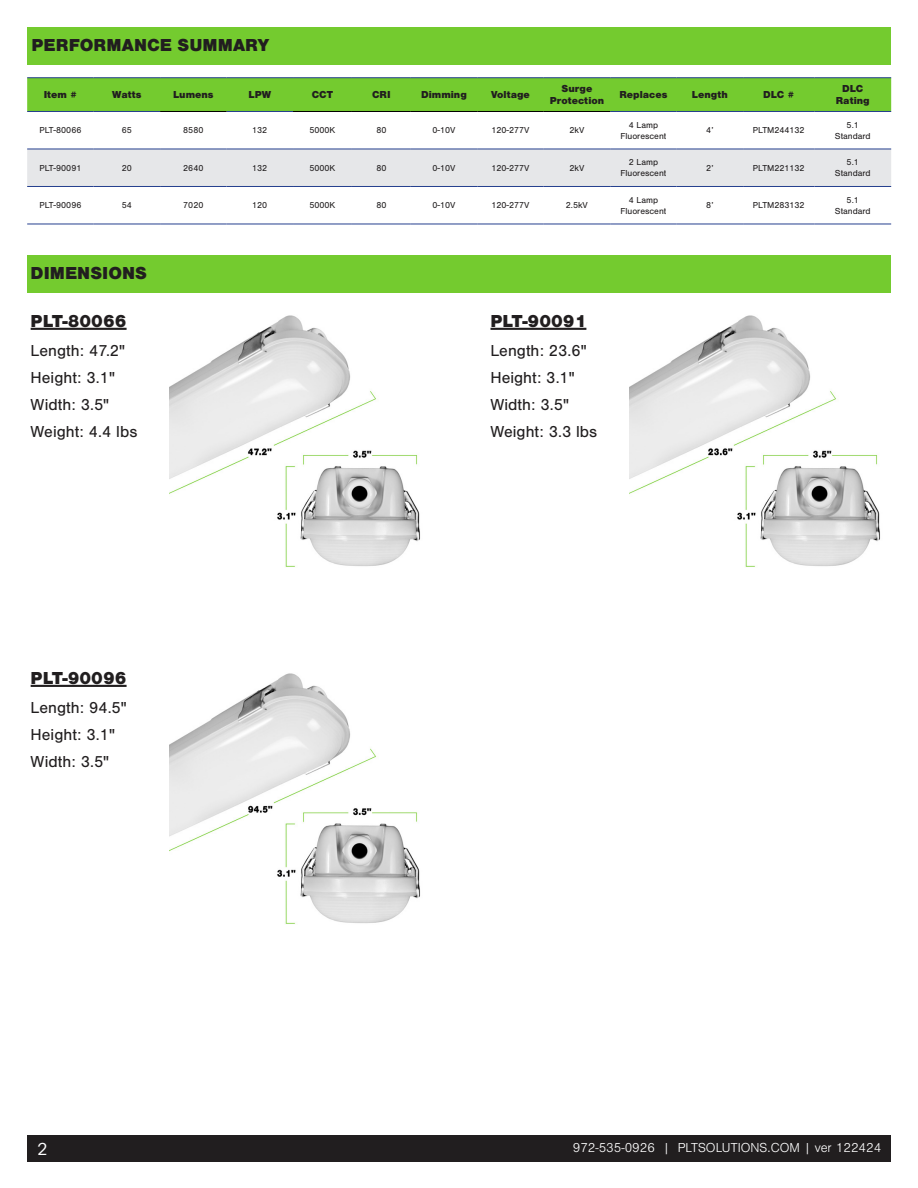
<style>
.page{position:relative;width:918px;height:1188px;background:#fff}
.page>*{position:absolute;margin:0;border:0;box-sizing:border-box;transform-origin:0 0}
.t1{font:900 18px "Nimbus San";color:#211e1f}
.t2{font:18px "Balto";color:#fff}
.PLT_Body{font:16.5px "Nimbus San";color:#211e1f}
.t3{font:300 13.5px "Nimbus San";color:#fff}
.t4{font:900 10.5px/12.6px "Nimbus San";color:#211e1f;text-align:center}
.t5{font:9px/10.8px "Nimbus San";color:#211e1f;text-align:center}
</style>
<div class="page">
<div style="left:27px;top:1135px;width:864px;height:27px;background:#211e1f"></div>
<div style="left:27px;top:78px;width:864px;height:33px;background:#74cb2f"></div>
<div style="left:27px;top:150px;width:864px;height:36px;background:#e6e7e9"></div>
<hr style="left:27px;top:149px;width:67px;height:1px;background:#253f8e">
<hr style="left:94px;top:149px;width:66px;height:1px;background:#253f8e">
<hr style="left:160px;top:149px;width:67px;height:1px;background:#253f8e">
<hr style="left:227px;top:149px;width:66px;height:1px;background:#253f8e">
<hr style="left:293px;top:149px;width:59px;height:1px;background:#253f8e">
<hr style="left:352px;top:149px;width:59px;height:1px;background:#253f8e">
<hr style="left:411px;top:149px;width:66px;height:1px;background:#253f8e">
<hr style="left:477px;top:149px;width:67px;height:1px;background:#253f8e">
<hr style="left:544px;top:149px;width:66px;height:1px;background:#253f8e">
<hr style="left:610px;top:149px;width:67px;height:1px;background:#253f8e">
<hr style="left:677px;top:149px;width:66px;height:1px;background:#253f8e">
<hr style="left:743px;top:149px;width:71px;height:1px;background:#253f8e">
<hr style="left:814px;top:149px;width:77px;height:1px;background:#253f8e">
<hr style="left:27px;top:186px;width:67px;height:1px;background:#253f8e">
<hr style="left:94px;top:186px;width:66px;height:1px;background:#253f8e">
<hr style="left:160px;top:186px;width:67px;height:1px;background:#253f8e">
<hr style="left:227px;top:186px;width:66px;height:1px;background:#253f8e">
<hr style="left:293px;top:186px;width:59px;height:1px;background:#253f8e">
<hr style="left:352px;top:186px;width:59px;height:1px;background:#253f8e">
<hr style="left:411px;top:186px;width:66px;height:1px;background:#253f8e">
<hr style="left:477px;top:186px;width:67px;height:1px;background:#253f8e">
<hr style="left:544px;top:186px;width:66px;height:1px;background:#253f8e">
<hr style="left:610px;top:186px;width:67px;height:1px;background:#253f8e">
<hr style="left:677px;top:186px;width:66px;height:1px;background:#253f8e">
<hr style="left:743px;top:186px;width:71px;height:1px;background:#253f8e">
<hr style="left:814px;top:186px;width:77px;height:1px;background:#253f8e">
<hr style="left:27px;top:224px;width:67px;height:1px;background:#253f8e">
<hr style="left:94px;top:224px;width:66px;height:1px;background:#253f8e">
<hr style="left:160px;top:224px;width:67px;height:1px;background:#253f8e">
<hr style="left:227px;top:224px;width:66px;height:1px;background:#253f8e">
<hr style="left:293px;top:224px;width:59px;height:1px;background:#253f8e">
<hr style="left:352px;top:224px;width:59px;height:1px;background:#253f8e">
<hr style="left:411px;top:224px;width:66px;height:1px;background:#253f8e">
<hr style="left:477px;top:224px;width:67px;height:1px;background:#253f8e">
<hr style="left:544px;top:224px;width:66px;height:1px;background:#253f8e">
<hr style="left:610px;top:224px;width:67px;height:1px;background:#253f8e">
<hr style="left:677px;top:224px;width:66px;height:1px;background:#253f8e">
<hr style="left:743px;top:224px;width:71px;height:1px;background:#253f8e">
<hr style="left:814px;top:224px;width:77px;height:1px;background:#253f8e">
<hr style="left:27px;top:77px;width:67px;height:1px;background:#253f8e">
<hr style="left:94px;top:77px;width:66px;height:1px;background:#253f8e">
<hr style="left:160px;top:77px;width:67px;height:1px;background:#253f8e">
<hr style="left:227px;top:77px;width:66px;height:1px;background:#253f8e">
<hr style="left:293px;top:77px;width:59px;height:1px;background:#253f8e">
<hr style="left:352px;top:77px;width:59px;height:1px;background:#253f8e">
<hr style="left:411px;top:77px;width:66px;height:1px;background:#253f8e">
<hr style="left:477px;top:77px;width:67px;height:1px;background:#253f8e">
<hr style="left:544px;top:77px;width:66px;height:1px;background:#253f8e">
<hr style="left:610px;top:77px;width:67px;height:1px;background:#253f8e">
<hr style="left:677px;top:77px;width:66px;height:1px;background:#253f8e">
<hr style="left:743px;top:77px;width:71px;height:1px;background:#253f8e">
<hr style="left:814px;top:77px;width:77px;height:1px;background:#253f8e">
<hr style="left:27px;top:111px;width:67px;height:1px;background:#253f8e">
<hr style="left:94px;top:111px;width:66px;height:1px;background:#253f8e">
<hr style="left:227px;top:111px;width:66px;height:1px;background:#253f8e">
<hr style="left:610px;top:111px;width:67px;height:1px;background:#253f8e">
<hr style="left:677px;top:111px;width:66px;height:1px;background:#253f8e">
<hr style="left:743px;top:111px;width:71px;height:1px;background:#253f8e">
<hr style="left:814px;top:111px;width:77px;height:1px;background:#253f8e">
<hr style="left:160px;top:111px;width:67px;height:1px;background:#000">
<hr style="left:293px;top:111px;width:59px;height:1px;background:#000">
<hr style="left:352px;top:111px;width:59px;height:1px;background:#000">
<hr style="left:411px;top:111px;width:66px;height:1px;background:#000">
<hr style="left:477px;top:111px;width:67px;height:1px;background:#000">
<hr style="left:544px;top:111px;width:66px;height:1px;background:#000">
<div style="left:27px;top:27px;width:864px;height:37px;background:#74cb2f"></div>
<div style="left:27px;top:255px;width:864px;height:37px;background:#74cb2f"></div>
<hr style="left:31px;top:328px;width:96px;height:2px;background:#211e1f">
<hr style="left:490px;top:328px;width:96px;height:2px;background:#211e1f">
<hr style="left:31px;top:685px;width:96px;height:2px;background:#211e1f">
<img style="left:170px;top:315px;width:250px;height:252px">
<img style="left:629px;top:315px;width:251px;height:252px">
<img style="left:170px;top:673px;width:250px;height:251px">
<p class="t1" style="left:32px;top:35px;width:239px">PERFORMANCE SUMMARY</p>
<p class="t4" style="left:44px;top:88px;width:35px">Item #</p>
<p class="t4" style="left:112px;top:88px;width:31px">Watts</p>
<p class="t4" style="left:173px;top:88px;width:42px">Lumens</p>
<p class="t4" style="left:249px;top:88px;width:24px">LPW</p>
<p class="t4" style="left:312px;top:88px;width:23px">CCT</p>
<p class="t4" style="left:372px;top:88px;width:20px">CRI</p>
<p class="t4" style="left:421px;top:88px;width:47px">Dimming</p>
<p class="t4" style="left:491px;top:88px;width:40px">Voltage</p>
<p class="t4" style="left:561px;top:82px;width:32px">Surge</p>
<p class="t4" style="left:550px;top:95px;width:56px">Protection</p>
<p class="t4" style="left:619px;top:88px;width:49px">Replaces</p>
<p class="t4" style="left:692px;top:88px;width:38px">Length</p>
<p class="t4" style="left:763px;top:88px;width:33px">DLC #</p>
<p class="t4" style="left:836px;top:82px;width:35px">DLC<br>Rating</p>
<p class="t5" style="left:39px;top:125px;width:44px">PLT-80066</p>
<p class="t5" style="left:122px;top:125px;width:12px">65</p>
<p class="t5" style="left:183px;top:125px;width:22px">8580</p>
<p class="t5" style="left:252px;top:125px;width:17px">132</p>
<p class="t5" style="left:309px;top:125px;width:27px">5000K</p>
<p class="t5" style="left:376px;top:125px;width:12px">80</p>
<p class="t5" style="left:433px;top:125px;width:25px">0-10V</p>
<p class="t5" style="left:491px;top:125px;width:40px">120-277V</p>
<p class="t5" style="left:570px;top:125px;width:16px">2kV</p>
<p class="t5" style="left:621px;top:120px;width:47px">4 Lamp<br>Fluorescent</p>
<p class="t5" style="left:706px;top:125px;width:9px">4’</p>
<p class="t5" style="left:753px;top:125px;width:53px">PLTM244132</p>
<p class="t5" style="left:39px;top:163px;width:44px">PLT-90091</p>
<p class="t5" style="left:122px;top:163px;width:12px">20</p>
<p class="t5" style="left:183px;top:163px;width:22px">2640</p>
<p class="t5" style="left:252px;top:163px;width:17px">132</p>
<p class="t5" style="left:309px;top:163px;width:27px">5000K</p>
<p class="t5" style="left:376px;top:163px;width:12px">80</p>
<p class="t5" style="left:433px;top:163px;width:25px">0-10V</p>
<p class="t5" style="left:491px;top:163px;width:40px">120-277V</p>
<p class="t5" style="left:570px;top:163px;width:16px">2kV</p>
<p class="t5" style="left:621px;top:157px;width:47px">2 Lamp<br>Fluorescent</p>
<p class="t5" style="left:706px;top:163px;width:9px">2’</p>
<p class="t5" style="left:753px;top:163px;width:53px">PLTM221132</p>
<p class="t5" style="left:39px;top:200px;width:44px">PLT-90096</p>
<p class="t5" style="left:122px;top:200px;width:12px">54</p>
<p class="t5" style="left:183px;top:200px;width:22px">7020</p>
<p class="t5" style="left:252px;top:200px;width:17px">120</p>
<p class="t5" style="left:309px;top:200px;width:27px">5000K</p>
<p class="t5" style="left:376px;top:200px;width:12px">80</p>
<p class="t5" style="left:433px;top:200px;width:25px">0-10V</p>
<p class="t5" style="left:491px;top:200px;width:40px">120-277V</p>
<p class="t5" style="left:566px;top:200px;width:23px">2.5kV</p>
<p class="t5" style="left:621px;top:195px;width:47px">4 Lamp<br>Fluorescent</p>
<p class="t5" style="left:706px;top:200px;width:9px">8’</p>
<p class="t5" style="left:753px;top:200px;width:53px">PLTM283132</p>
<p class="t1" style="left:31px;top:263px;width:118px">DIMENSIONS</p>
<p class="t1" style="left:31px;top:311px;width:97px">PLT-80066</p>
<p class="t1" style="left:490px;top:311px;width:97px">PLT-90091</p>
<p class="PLT_Body" style="left:31px;top:341px;width:96px">Length: 47.2"</p>
<p class="PLT_Body" style="left:31px;top:368px;width:86px">Height: 3.1"</p>
<p class="PLT_Body" style="left:31px;top:395px;width:80px">Width: 3.5"</p>
<p class="PLT_Body" style="left:31px;top:422px;width:108px">Weight: 4.4 lbs</p>
<p class="PLT_Body" style="left:490px;top:341px;width:98px">Length: 23.6"</p>
<p class="PLT_Body" style="left:490px;top:368px;width:86px">Height: 3.1"</p>
<p class="PLT_Body" style="left:490px;top:395px;width:80px">Width: 3.5"</p>
<p class="PLT_Body" style="left:490px;top:422px;width:108px">Weight: 3.3 lbs</p>
<p class="t5" style="left:847px;top:120px;width:14px">5.1</p>
<p class="t5" style="left:835px;top:130px;width:37px">Standard</p>
<p class="t5" style="left:847px;top:157px;width:14px">5.1</p>
<p class="t5" style="left:835px;top:168px;width:37px">Standard</p>
<p class="t5" style="left:847px;top:195px;width:14px">5.1</p>
<p class="t5" style="left:835px;top:205px;width:37px">Standard</p>
<p class="t1" style="left:31px;top:668px;width:97px">PLT-90096</p>
<p class="PLT_Body" style="left:31px;top:698px;width:98px">Length: 94.5"</p>
<p class="PLT_Body" style="left:31px;top:725px;width:86px">Height: 3.1"</p>
<p class="PLT_Body" style="left:31px;top:752px;width:80px">Width: 3.5"</p>
<p class="t2" style="left:38px;top:1138px;width:11px">2</p>
<h3 class="t3" style="left:573px;top:1140px;width:310px">972-535-0926 | PLTSOLUTIONS.COM | ver 122424</h3>
</div>
